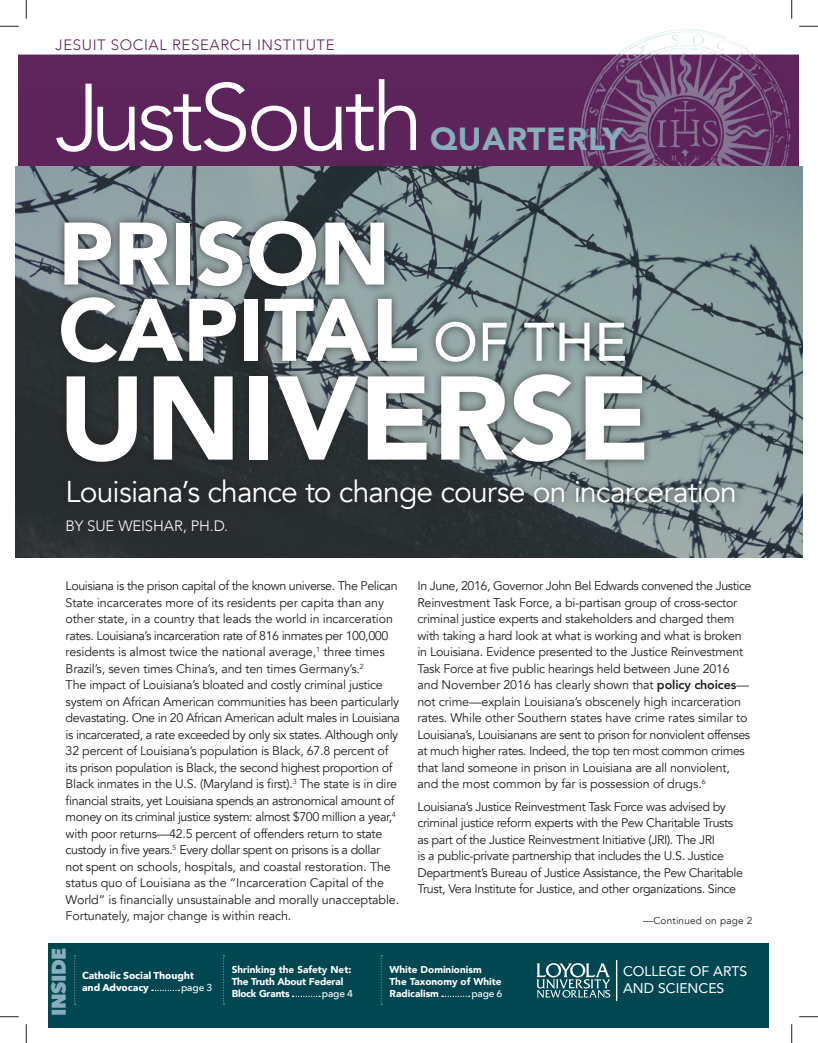
<style>
.page{position:relative;width:818px;height:1043px;background:#fff}
.page>*{position:absolute;margin:0;border:0;box-sizing:border-box;transform-origin:0 0}
.t1{font:900 117.5px "Avenir";color:#fff}
.t2{font:300 93.75px "Avenir";letter-spacing:-.05em;color:#fff}
.t3{font:900 87.5px/76.2px "Avenir";color:#fff}
.t4{font:900 31.88px "Avenir";letter-spacing:.02em;color:#87aeba}
.t5{font:30px "Avenir";letter-spacing:-.025em;color:#fff}
.t6{font:800 19.88px "Avenir Next";letter-spacing:-.02em;color:#87aeba}
.t7{font:300 15px "Avenir";letter-spacing:.04em;color:#5e255c}
.t8{font:300 15px "Avenir";letter-spacing:-.01em;color:#fff}
.t9{font:14px/16.8px "Avenir";color:#fff}
.t10{font:12.5px/16.5px "Avenir";letter-spacing:-.02em;color:#241f1f}
.t11{font:900 10px/12px "Avenir";letter-spacing:-.02em;color:#fff}
.t12{font:900 10px/12px "Avenir";color:#fff}
.t13{font:700 10px/12px "Avenir Next";letter-spacing:-.01em;color:#fff}
.t14{font:10px "Avenir";letter-spacing:.02em;color:#241f1f}
.t15{font:500 10px "Avenir Next";letter-spacing:-.02em;color:#fff}
.t16{font:900 10px "Avenir";color:#5e255c}
.s1{font-weight:500;font-size:53.75px}
.s2{font-weight:800}
</style>
<div class="page">
<img style="left:19px;top:29px;width:779px;height:137px">
<img style="left:15px;top:166px;width:787px;height:391px">
<div style="left:52px;top:213px;width:601px;height:257px;background:#241f1f;opacity:.7"></div>
<div style="left:49px;top:943px;width:720px;height:85px;background:#004752"></div>
<svg style="left:442px;top:995px;width:27px;height:2px"></svg>
<svg style="left:292px;top:995px;width:28px;height:2px"></svg>
<svg style="left:74px;top:955px;width:2px;height:49px"></svg>
<svg style="left:223px;top:955px;width:1px;height:49px"></svg>
<svg style="left:380px;top:955px;width:2px;height:49px"></svg>
<svg style="left:152px;top:989px;width:27px;height:2px"></svg>
<div style="left:60px;top:471px;width:683px;height:47px;background:#241f1f;opacity:.7"></div>
<svg style="left:536px;top:963px;width:74px;height:34px"></svg>
<hr style="left:616px;top:959px;width:1px;height:41px;background:#fff">
<svg style="left:0;top:25px;width:19px;height:2px"></svg>
<svg style="left:799px;top:25px;width:19px;height:2px"></svg>
<svg style="left:0;top:1016px;width:19px;height:1px"></svg>
<svg style="left:799px;top:1016px;width:19px;height:1px"></svg>
<svg style="left:25px;top:0;width:2px;height:19px"></svg>
<svg style="left:25px;top:1024px;width:2px;height:18px"></svg>
<svg style="left:791px;top:0;width:1px;height:19px"></svg>
<svg style="left:791px;top:1024px;width:1px;height:18px"></svg>
<p class="t7" style="left:56px;top:36px;width:281px">JESUIT SOCIAL RESEARCH INSTITUTE</p>
<h2 class="t2" style="left:56px;top:62px;width:369px">JustSouth</h2>
<h3 class="t4" style="left:430px;top:112px;width:194px">QUARTERLY</h3>
<p class="t16" style="left:654px;top:151px;width:66px">SPRING 2017</p>
<h3 class="t3" style="left:58px;top:214px;width:570px">PRISON<br>CAPITAL <span class="s1">OF THE</span></h3>
<h1 class="t1" style="left:58px;top:318px;width:593px">UNIVERSE</h1>
<h3 class="t5" style="left:66px;top:474px;width:672px">Louisiana’s chance to change course on incarceration</h3>
<p class="t8" style="left:66px;top:516px;width:164px">BY SUE WEISHAR, PH.D.</p>
<p class="t10" style="left:66px;top:578px;width:336px">Louisiana is the prison capital of the known universe. The Pelican State incarcerates more of its residents per capita than any other state, in a country that leads the world in incarceration rates. Louisiana’s incarceration rate of 816 inmates per 100,000 residents is almost twice the national average,<sup>1</sup> three times Brazil’s, seven times China’s, and ten times Germany’s.<sup>2<br></sup>The impact of Louisiana’s bloated and costly criminal justice system on African American communities has been particularly devastating. One in 20 African American adult males in Louisiana is incarcerated, a rate exceeded by only six states. Although only 32 percent of Louisiana’s population is Black, 67.8 percent of its prison population is Black, the second highest proportion of Black inmates in the U.S. (Maryland is first).<sup>3</sup> The state is in dire financial straits, yet Louisiana spends an astronomical amount of money on its criminal justice system: almost $700 million a year,<sup>4 </sup>with poor returns—42.5 percent of offenders return to state custody in five years.<sup>5</sup> Every dollar spent on prisons is a dollar not spent on schools, hospitals, and coastal restoration. The status quo of Louisiana as the “Incarceration Capital of the World” is financially unsustainable and morally unacceptable.<br>Fortunately, major change is within reach.</p>
<p class="t10" style="left:417px;top:578px;width:335px">In June, 2016, Governor John Bel Edwards convened the Justice Reinvestment Task Force, a bi-partisan group of cross-sector criminal justice experts and stakeholders and charged them with taking a hard look at what is working and what is broken in Louisiana. Evidence presented to the Justice Reinvestment Task Force at five public hearings held between June 2016 and November 2016 has clearly shown that <span class="s2">policy choices</span>— not crime—explain Louisiana’s obscenely high incarceration rates. While other Southern states have crime rates similar to Louisiana’s, Louisianans are sent to prison for nonviolent offenses at much higher rates. Indeed, the top ten most common crimes that land someone in prison in Louisiana are all nonviolent, and the most common by far is possession of drugs.<sup>6</sup></p>
<p class="t10" style="left:417px;top:798px;width:327px">Louisiana’s Justice Reinvestment Task Force was advised by criminal justice reform experts with the Pew Charitable Trusts as part of the Justice Reinvestment Initiative (JRI). The JRI<br>is a public-private partnership that includes the U.S. Justice Department’s Bureau of Justice Assistance, the Pew Charitable Trust, Vera Institute for Justice, and other organizations. Since</p>
<p class="t14" style="left:643px;top:914px;width:111px">—Continued on page 2</p>
<p class="t9" style="left:623px;top:962px;width:125px">COLLEGE OF ARTS<br>AND SCIENCES</p>
<h3 class="t6" style="left:47px;top:1016px;width:70px;rotate:-90deg">INSIDE</h3>
<p class="t11" style="left:232px;top:963px;width:121px">Shrinking the Safety Net:<br>The Truth About Federal<br>Block Grants</p>
<p class="t12" style="left:389px;top:963px;width:113px">White Dominionism<br>The Taxonomy of White<br>Radicalism</p>
<p class="t13" style="left:82px;top:969px;width:113px">Catholic Social Thought and Advocacy</p>
<p class="t15" style="left:181px;top:979px;width:33px">page 3</p>
<p class="t15" style="left:322px;top:985px;width:33px">page 4</p>
<p class="t15" style="left:471px;top:985px;width:33px">page 6</p>
</div>
